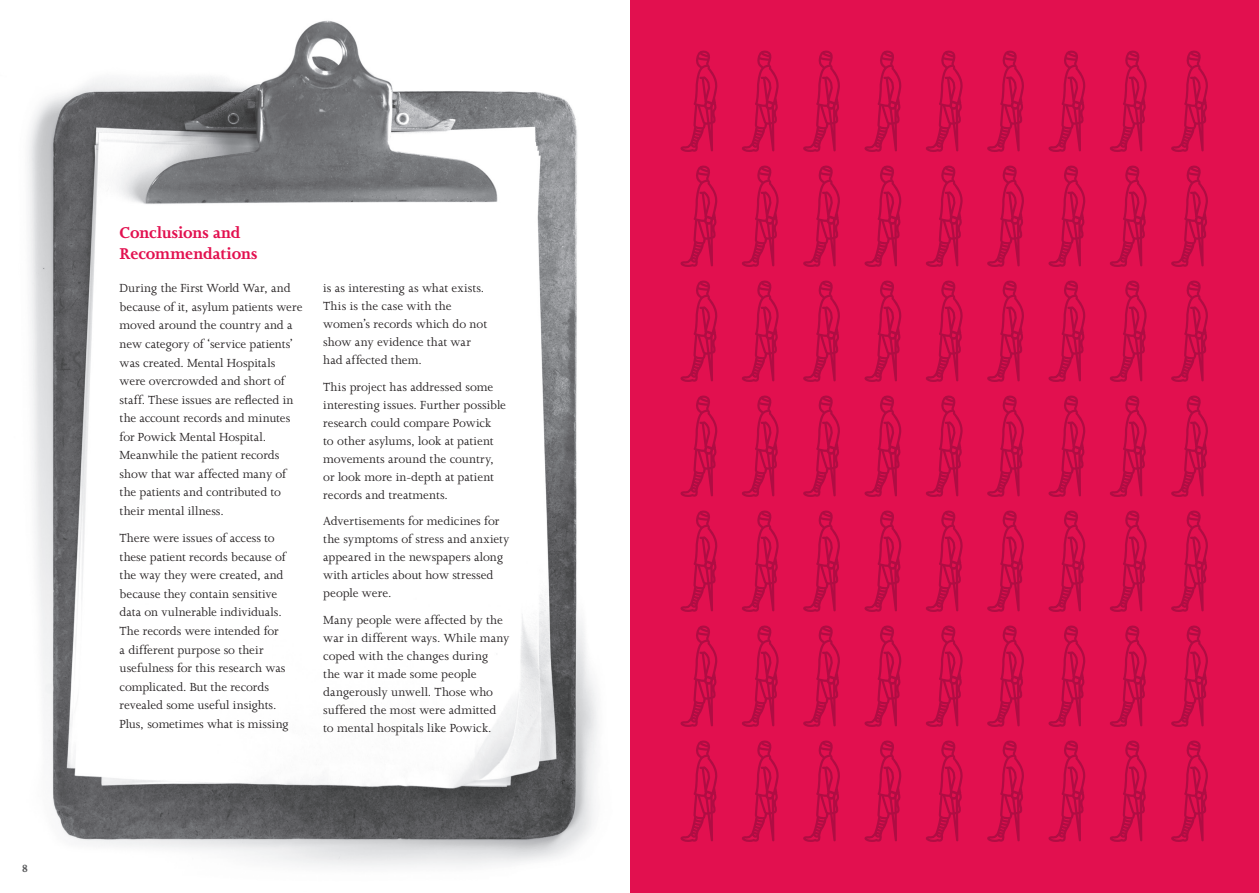
<style>
.page{position:relative;width:1259px;height:893px;background:#fff}
.page>*{position:absolute;margin:0;border:0;box-sizing:border-box;transform-origin:0 0}
.t1{font:700 18px/21px "Joanna";letter-spacing:-.01em;color:#e2104f}
.t2{font:13.5px/18.6px "Joanna";color:#231f20}
.t3{font:700 12px "Joanna";color:#57585a}
</style>
<div class="page">
<div style="left:629px;top:0;width:630px;height:893px;background:#e2104f"></div>
<svg style="left:680px;top:50px;width:38px;height:102px"></svg>
<svg style="left:1171px;top:50px;width:37px;height:102px"></svg>
<svg style="left:1110px;top:50px;width:37px;height:102px"></svg>
<svg style="left:1048px;top:50px;width:38px;height:102px"></svg>
<svg style="left:987px;top:50px;width:37px;height:102px"></svg>
<svg style="left:926px;top:50px;width:37px;height:102px"></svg>
<svg style="left:864px;top:50px;width:38px;height:102px"></svg>
<svg style="left:803px;top:50px;width:37px;height:102px"></svg>
<svg style="left:742px;top:50px;width:37px;height:102px"></svg>
<svg style="left:680px;top:165px;width:38px;height:102px"></svg>
<svg style="left:1171px;top:165px;width:37px;height:102px"></svg>
<svg style="left:1110px;top:165px;width:37px;height:102px"></svg>
<svg style="left:1048px;top:165px;width:38px;height:102px"></svg>
<svg style="left:987px;top:165px;width:37px;height:102px"></svg>
<svg style="left:926px;top:165px;width:37px;height:102px"></svg>
<svg style="left:864px;top:165px;width:38px;height:102px"></svg>
<svg style="left:803px;top:165px;width:37px;height:102px"></svg>
<svg style="left:742px;top:165px;width:37px;height:102px"></svg>
<svg style="left:680px;top:280px;width:38px;height:102px"></svg>
<svg style="left:1171px;top:280px;width:37px;height:102px"></svg>
<svg style="left:1110px;top:280px;width:37px;height:102px"></svg>
<svg style="left:1048px;top:280px;width:38px;height:102px"></svg>
<svg style="left:987px;top:280px;width:37px;height:102px"></svg>
<svg style="left:926px;top:280px;width:37px;height:102px"></svg>
<svg style="left:864px;top:280px;width:38px;height:102px"></svg>
<svg style="left:803px;top:280px;width:37px;height:102px"></svg>
<svg style="left:742px;top:280px;width:37px;height:102px"></svg>
<svg style="left:680px;top:395px;width:38px;height:102px"></svg>
<svg style="left:1171px;top:395px;width:37px;height:102px"></svg>
<svg style="left:1110px;top:395px;width:37px;height:102px"></svg>
<svg style="left:1048px;top:395px;width:38px;height:102px"></svg>
<svg style="left:987px;top:395px;width:37px;height:102px"></svg>
<svg style="left:926px;top:395px;width:37px;height:102px"></svg>
<svg style="left:864px;top:395px;width:38px;height:102px"></svg>
<svg style="left:803px;top:395px;width:37px;height:102px"></svg>
<svg style="left:742px;top:395px;width:37px;height:102px"></svg>
<svg style="left:680px;top:510px;width:38px;height:102px"></svg>
<svg style="left:1171px;top:510px;width:37px;height:102px"></svg>
<svg style="left:1110px;top:510px;width:37px;height:102px"></svg>
<svg style="left:1048px;top:510px;width:38px;height:102px"></svg>
<svg style="left:987px;top:510px;width:37px;height:102px"></svg>
<svg style="left:926px;top:510px;width:37px;height:102px"></svg>
<svg style="left:864px;top:510px;width:38px;height:102px"></svg>
<svg style="left:803px;top:510px;width:37px;height:102px"></svg>
<svg style="left:742px;top:510px;width:37px;height:102px"></svg>
<svg style="left:680px;top:625px;width:38px;height:102px"></svg>
<svg style="left:1171px;top:625px;width:37px;height:102px"></svg>
<svg style="left:1110px;top:625px;width:37px;height:102px"></svg>
<svg style="left:1048px;top:625px;width:38px;height:102px"></svg>
<svg style="left:987px;top:625px;width:37px;height:102px"></svg>
<svg style="left:926px;top:625px;width:37px;height:102px"></svg>
<svg style="left:864px;top:625px;width:38px;height:102px"></svg>
<svg style="left:803px;top:625px;width:37px;height:102px"></svg>
<svg style="left:742px;top:625px;width:37px;height:102px"></svg>
<svg style="left:680px;top:740px;width:38px;height:102px"></svg>
<svg style="left:1171px;top:740px;width:37px;height:102px"></svg>
<svg style="left:1110px;top:740px;width:37px;height:102px"></svg>
<svg style="left:1048px;top:740px;width:38px;height:102px"></svg>
<svg style="left:987px;top:740px;width:37px;height:102px"></svg>
<svg style="left:926px;top:740px;width:37px;height:102px"></svg>
<svg style="left:864px;top:740px;width:38px;height:102px"></svg>
<svg style="left:803px;top:740px;width:37px;height:102px"></svg>
<svg style="left:742px;top:740px;width:37px;height:102px"></svg>
<img style="left:28px;top:20px;width:569px;height:847px">
<p class="t3" style="left:22px;top:862px;width:8px">8</p>
<p class="t1" style="left:120px;top:222px;width:139px">Conclusions and<br>Recommendations</p>
<p class="t2" style="left:120px;top:279px;width:184px">During the First World War, and because of it, asylum patients were moved around the country and a new category of ‘service patients’ was created. Mental Hospitals were overcrowded and short of staff. These issues are reflected in the account records and minutes for Powick Mental Hospital.<br>Meanwhile the patient records show that war affected many of the patients and contributed to their mental illness.</p>
<p class="t2" style="left:120px;top:529px;width:171px">There were issues of access to these patient records because of the way they were created, and because they contain sensitive data on vulnerable individuals.<br>The records were intended for<br>a different purpose so their usefulness for this research was complicated. But the records revealed some useful insights.<br>Plus, sometimes what is missing</p>
<p class="t2" style="left:323px;top:279px;width:165px;line-height:18px">is as interesting as what exists.<br>This is the case with the women’s records which do not show any evidence that war had affected them.</p>
<p class="t2" style="left:323px;top:378px;width:184px;line-height:18px">This project has addressed some interesting issues. Further possible research could compare Powick<br>to other asylums, look at patient movements around the country, or look more in-depth at patient records and treatments.</p>
<p class="t2" style="left:323px;top:512px;width:188px;line-height:18px">Advertisements for medicines for the symptoms of stress and anxiety appeared in the newspapers along with articles about how stressed people were.</p>
<p class="t2" style="left:323px;top:611px;width:188px;line-height:18px">Many people were affected by the war in different ways. While many coped with the changes during<br>the war it made some people dangerously unwell. Those who suffered the most were admitted to mental hospitals like Powick.</p>
</div>
